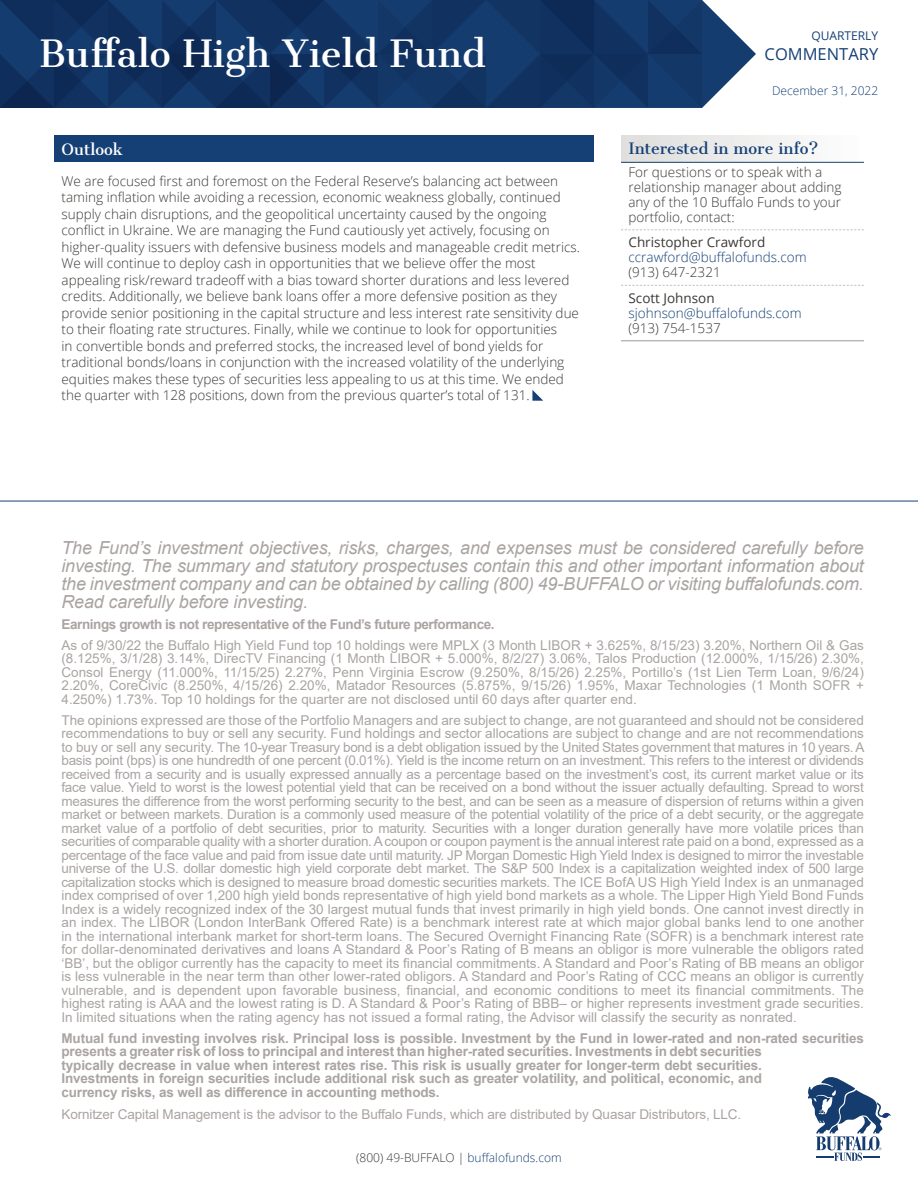
<style>
.page{position:relative;width:918px;height:1188px;background:#fff}
.page>*{position:absolute;margin:0;border:0;box-sizing:border-box;transform-origin:0 0}
.t1{font:36px "Cantata One";color:#fff}
.t2{font:italic 18px/18px "Arial";letter-spacing:-.01em;color:#aaa4a2;text-align:justify}
.t3{font:16.5px "Open Sans";color:#154075}
.t4{font:15px "Cantata One";color:#154075}
.t5{font:15px "Cantata One";color:#fff}
.t6{font:13.5px/13.5px "Arial";color:#aaa4a2;text-align:justify}
.t7{font:300 13.5px/16.5px "Open Sans";color:#3c3835}
.t8{font:700 13.5px/13.5px "Arial";letter-spacing:-.01em;color:#aaa4a2}
.t9{font:700 13.5px "Arial";letter-spacing:-.03em;color:#aaa4a2}
.t10{font:300 13.5px "Open Sans";color:#154075}
.t11{font:13.5px "Open Sans";color:#3c3835}
.t12{font:300 12px "Open Sans";color:#3c3835}
.t13{font:300 12px "Open Sans";color:#154075}
.t14{font:12px "Open Sans";color:#154075}
.s1{color:#154075}
</style>
<div class="page">
<svg style="left:0;top:0;width:756px;height:108px;background:#1a3b69"></svg>
<svg style="left:807px;top:1077px;width:84px;height:84px"></svg>
<hr style="left:0;top:501px;width:918px;height:1px;background:#154075">
<div style="left:621px;top:136px;width:243px;height:26px;background:linear-gradient(to right,#dedddc,#fefefe)"></div>
<hr style="left:621px;top:162px;width:243px;height:1px;background:#154075">
<svg style="left:621px;top:229px;width:243px;height:1px"></svg>
<svg style="left:621px;top:285px;width:243px;height:1px"></svg>
<hr style="left:621px;top:340px;width:243px;height:1px;background:#9c9694">
<div style="left:54px;top:135px;width:540px;height:27px;background:#154075"></div>
<svg style="left:532px;top:390px;width:11px;height:11px"></svg>
<h1 class="t1" style="left:39px;top:31px;width:448px">Buffalo High Yield Fund</h1>
<p class="t14" style="left:812px;top:28px;width:68px">QUARTERLY</p>
<p class="t3" style="left:765px;top:43px;width:115px">COMMENTARY</p>
<p class="t13" style="left:772px;top:82px;width:108px">December 31, 2022</p>
<p class="t5" style="left:62px;top:140px;width:63px">Outlook</p>
<p class="t7" style="left:62px;top:172px;width:520px">We are focused first and foremost on the Federal Reserve’s balancing act between taming inflation while avoiding a recession, economic weakness globally, continued supply chain disruptions, and the geopolitical uncertainty caused by the ongoing conflict in Ukraine. We are managing the Fund cautiously yet actively, focusing on higher-quality issuers with defensive business models and manageable credit metrics.<br>We will continue to deploy cash in opportunities that we believe offer the most appealing risk/reward tradeoff with a bias toward shorter durations and less levered credits. Additionally, we believe bank loans offer a more defensive position as they provide senior positioning in the capital structure and less interest rate sensitivity due to their floating rate structures. Finally, while we continue to look for opportunities<br>in convertible bonds and preferred stocks, the increased level of bond yields for traditional bonds/loans in conjunction with the increased volatility of the underlying equities makes these types of securities less appealing to us at this time. We ended the quarter with 128 positions, down from the previous quarter’s total of 131.</p>
<p class="t4" style="left:628px;top:140px;width:191px">Interested in more info?</p>
<p class="t7" style="left:628px;top:164px;width:214px;line-height:15px">For questions or to speak with a relationship manager about adding any of the 10 Buffalo Funds to your portfolio, contact:</p>
<p class="t11" style="left:628px;top:233px;width:138px">Christopher Crawford</p>
<p class="t10" style="left:628px;top:248px;width:180px">ccrawford@buffalofunds.com</p>
<p class="t7" style="left:628px;top:264px;width:94px">(913) 647-2321</p>
<p class="t11" style="left:628px;top:289px;width:88px">Scott Johnson</p>
<p class="t10" style="left:628px;top:304px;width:175px">sjohnson@buffalofunds.com</p>
<p class="t7" style="left:628px;top:319px;width:94px">(913) 754-1537</p>
<p class="t2" style="left:62px;top:538px;width:804px">The Fund’s investment objectives, risks, charges, and expenses must be considered carefully before investing. The summary and statutory prospectuses contain this and other important information about the investment company and can be obtained by calling (800) 49-BUFFALO or visiting buffalofunds.com.<br>Read carefully before investing.</p>
<p class="t9" style="left:62px;top:614px;width:435px">Earnings growth is not representative of the Fund’s future performance.</p>
<p class="t6" style="left:62px;top:638px;width:804px">As of 9/30/22 the Buffalo High Yield Fund top 10 holdings were MPLX (3 Month LIBOR + 3.625%, 8/15/23) 3.20%, Northern Oil &amp; Gas (8.125%, 3/1/28) 3.14%, DirecTV Financing (1 Month LIBOR + 5.000%, 8/2/27) 3.06%, Talos Production (12.000%, 1/15/26) 2.30%, Consol Energy (11.000%, 11/15/25) 2.27%, Penn Virginia Escrow (9.250%, 8/15/26) 2.25%, Portillo’s (1st Lien Term Loan, 9/6/24)<br>2.20%, CoreCivic (8.250%, 4/15/26) 2.20%, Matador Resources (5.875%, 9/15/26) 1.95%, Maxar Technologies (1 Month SOFR + 4.250%) 1.73%. Top 10 holdings for the quarter are not disclosed until 60 days after quarter end.</p>
<p class="t6" style="left:62px;top:713px;width:805px">The opinions expressed are those of the Portfolio Managers and are subject to change, are not guaranteed and should not be considered recommendations to buy or sell any security. Fund holdings and sector allocations are subject to change and are not recommendations to buy or sell any security. The 10-year Treasury bond is a debt obligation issued by the United States government that matures in 10 years. A basis point (bps) is one hundredth of one percent (0.01%). Yield is the income return on an investment. This refers to the interest or dividends received from a security and is usually expressed annually as a percentage based on the investment’s cost, its current market value or its face value. Yield to worst is the lowest potential yield that can be received on a bond without the issuer actually defaulting. Spread to worst measures the difference from the worst performing security to the best, and can be seen as a measure of dispersion of returns within a given market or between markets. Duration is a commonly used measure of the potential volatility of the price of a debt security, or the aggregate market value of a portfolio of debt securities, prior to maturity. Securities with a longer duration generally have more volatile prices than securities of comparable quality with a shorter duration. A coupon or coupon payment is the annual interest rate paid on a bond, expressed as a percentage of the face value and paid from issue date until maturity. JP Morgan Domestic High Yield Index is designed to mirror the investable universe of the U.S. dollar domestic high yield corporate debt market. The S&amp;P 500 Index is a capitalization weighted index of 500 large capitalization stocks which is designed to measure broad domestic securities markets. The ICE BofA US High Yield Index is an unmanaged index comprised of over 1,200 high yield bonds representative of high yield bond markets as a whole. The Lipper High Yield Bond Funds Index is a widely recognized index of the 30 largest mutual funds that invest primarily in high yield bonds. One cannot invest directly in an index. The LIBOR (London InterBank Offered Rate) is a benchmark interest rate at which major global banks lend to one another in the international interbank market for short-term loans. The Secured Overnight Financing Rate (SOFR) is a benchmark interest rate for dollar-denominated derivatives and loans A Standard &amp; Poor’s Rating of B means an obligor is more vulnerable the obligors rated ‘BB’, but the obligor currently has the capacity to meet its financial commitments. A Standard and Poor’s Rating of BB means an obligor is less vulnerable in the near term than other lower-rated obligors. A Standard and Poor’s Rating of CCC means an obligor is currently vulnerable, and is dependent upon favorable business, financial, and economic conditions to meet its financial commitments. The highest rating is AAA and the lowest rating is D. A Standard &amp; Poor’s Rating of BBB– or higher represents investment grade securities.<br>In limited situations when the rating agency has not issued a formal rating, the Advisor will classify the security as nonrated.</p>
<p class="t8" style="left:62px;top:1031px;width:804px">Mutual fund investing involves risk. Principal loss is possible. Investment by the Fund in lower-rated and non-rated securities presents a greater risk of loss to principal and interest than higher-rated securities. Investments in debt securities<br>typically decrease in value when interest rates rise. This risk is usually greater for longer-term debt securities.<br>Investments in foreign securities include additional risk such as greater volatility, and political, economic, and<br>currency risks, as well as difference in accounting methods.</p>
<p class="t6" style="left:62px;top:1107px;width:681px">Kornitzer Capital Management is the advisor to the Buffalo Funds, which are distributed by Quasar Distributors, LLC.</p>
<p class="t12" style="left:356px;top:1149px;width:207px">(800) 49-BUFFALO | <span class="s1">buffalofunds.com</span></p>
</div>
